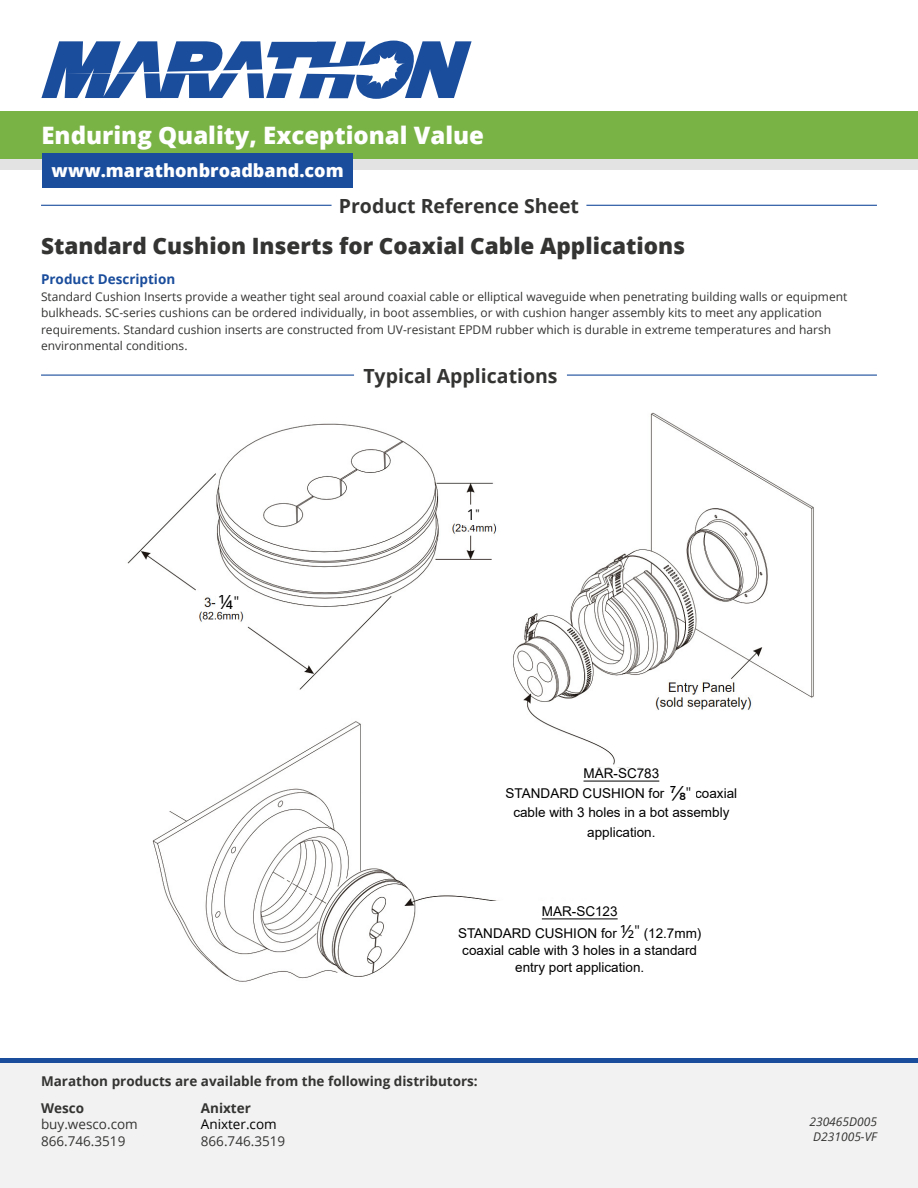
<style>
.page{position:relative;width:918px;height:1188px;background:#fff}
.page>*{position:absolute;margin:0;border:0;box-sizing:border-box;transform-origin:0 0}
.t1{font:800 24px "Open Sans";color:#fff}
.t2{font:800 22.5px "Open Sans";color:#343433}
.t3{font:700 19.5px "Open Sans";color:#343433}
.t4{font:19.5px "Arial";color:#000}
.t5{font:19.5px "Open Sans";color:#000}
.t6{font:800 18px "Open Sans";color:#fff}
.t7{font:15px "Open Sans";color:#000}
.t8{font:13.5px/19.5px "Arial";color:#000;text-align:center}
.t9{font:700 13.5px "Open Sans";color:#343433}
.t10{font:13.5px/16.5px "Open Sans";color:#343433}
.t11{font:700 13.5px "Open Sans";color:#1a4d9c}
.t12{font:13.5px "Open Sans";color:#000}
.t13{font:12px/16.5px "Open Sans";color:#343433}
.t14{font:italic 12px/14.4px "Open Sans";color:#343433;text-align:center}
.s1{font-family:"Open Sans";font-size:18px}
</style>
<div class="page">
<div style="left:0;top:159px;width:918px;height:11px;background:#e3e3e3"></div>
<svg style="left:41px;top:41px;width:431px;height:58px"></svg>
<div style="left:0;top:1063px;width:918px;height:125px;background:#f2f2f2"></div>
<div style="left:0;top:112px;width:918px;height:47px;background:#7ab345"></div>
<div style="left:42px;top:153px;width:310px;height:35px;background:#1a4d9c"></div>
<hr style="left:0;top:1059px;width:918px;height:4px;background:#1a4d9c">
<img style="left:127px;top:412px;width:687px;height:570px">
<div style="left:505px;top:768px;width:233px;height:69px;background:#fff"></div>
<hr style="left:584px;top:781px;width:75px;height:1px;background:#000">
<div style="left:456px;top:901px;width:248px;height:76px;background:#fff"></div>
<hr style="left:542px;top:918px;width:76px;height:1px;background:#000">
<hr style="left:586px;top:205px;width:291px;height:1px;background:#1a4d9c">
<hr style="left:41px;top:205px;width:291px;height:1px;background:#1a4d9c">
<hr style="left:567px;top:375px;width:310px;height:1px;background:#1a4d9c">
<hr style="left:41px;top:375px;width:313px;height:1px;background:#1a4d9c">
<div style="left:217px;top:594px;width:24px;height:16px;background:#fff"></div>
<div style="left:461px;top:509px;width:24px;height:16px;background:#fff"></div>
<h1 class="t1" style="left:41px;top:117px;width:444px">Enduring Quality, Exceptional Value</h1>
<h3 class="t6" style="left:52px;top:157px;width:294px">www.marathonbroadband.com</h3>
<h3 class="t3" style="left:339px;top:192px;width:242px">Product Reference Sheet</h3>
<h2 class="t2" style="left:41px;top:228px;width:646px">Standard Cushion Inserts for Coaxial Cable Applications</h2>
<p class="t11" style="left:41px;top:270px;width:136px">Product Description</p>
<p class="t13" style="left:41px;top:288px;width:808px">Standard Cushion Inserts provide a weather tight seal around coaxial cable or elliptical waveguide when penetrating building walls or equipment bulkheads. SC-series cushions can be ordered individually, in boot assemblies, or with cushion hanger assembly kits to meet any application requirements. Standard cushion inserts are constructed from UV-resistant EPDM rubber which is durable in extreme temperatures and harsh environmental conditions.</p>
<h3 class="t3" style="left:363px;top:362px;width:196px">Typical Applications</h3>
<h3 class="t5" style="left:218px;top:588px;width:22px">¼<sup>″</sup></h3>
<p class="t7" style="left:467px;top:504px;width:14px">1<sup>″</sup></p>
<p class="t8" style="left:506px;top:763px;width:233px">MAR-SC783<br>STANDARD CUSHION for 7/8” coaxial cable with 3 holes in a bot assembly application.</p>
<h3 class="t4" style="left:670px;top:780px;width:23px">7/8<sup>″</sup></h3>
<p class="t8" style="left:458px;top:900px;width:245px;line-height:21.6px">MAR-SC123<br>STANDARD CUSHION for <span class="s1">½</span><sup>″</sup> (12.7mm)</p>
<p class="t8" style="left:462px;top:941px;width:236px;line-height:17.5px">coaxial cable with 3 holes in a standard entry port application.</p>
<p class="t9" style="left:41px;top:1072px;width:438px">Marathon products are available from the following distributors:</p>
<p class="t9" style="left:41px;top:1098px;width:45px">Wesco</p>
<p class="t10" style="left:41px;top:1116px;width:98px">buy.wesco.com<br>866.746.3519</p>
<p class="t9" style="left:201px;top:1098px;width:52px">Anixter</p>
<p class="t12" style="left:201px;top:1115px;width:77px">Anixter.com</p>
<p class="t10" style="left:201px;top:1132px;width:86px">866.746.3519</p>
<p class="t14" style="left:809px;top:1114px;width:69px">230465D005<br>D231005-VF</p>
</div>
